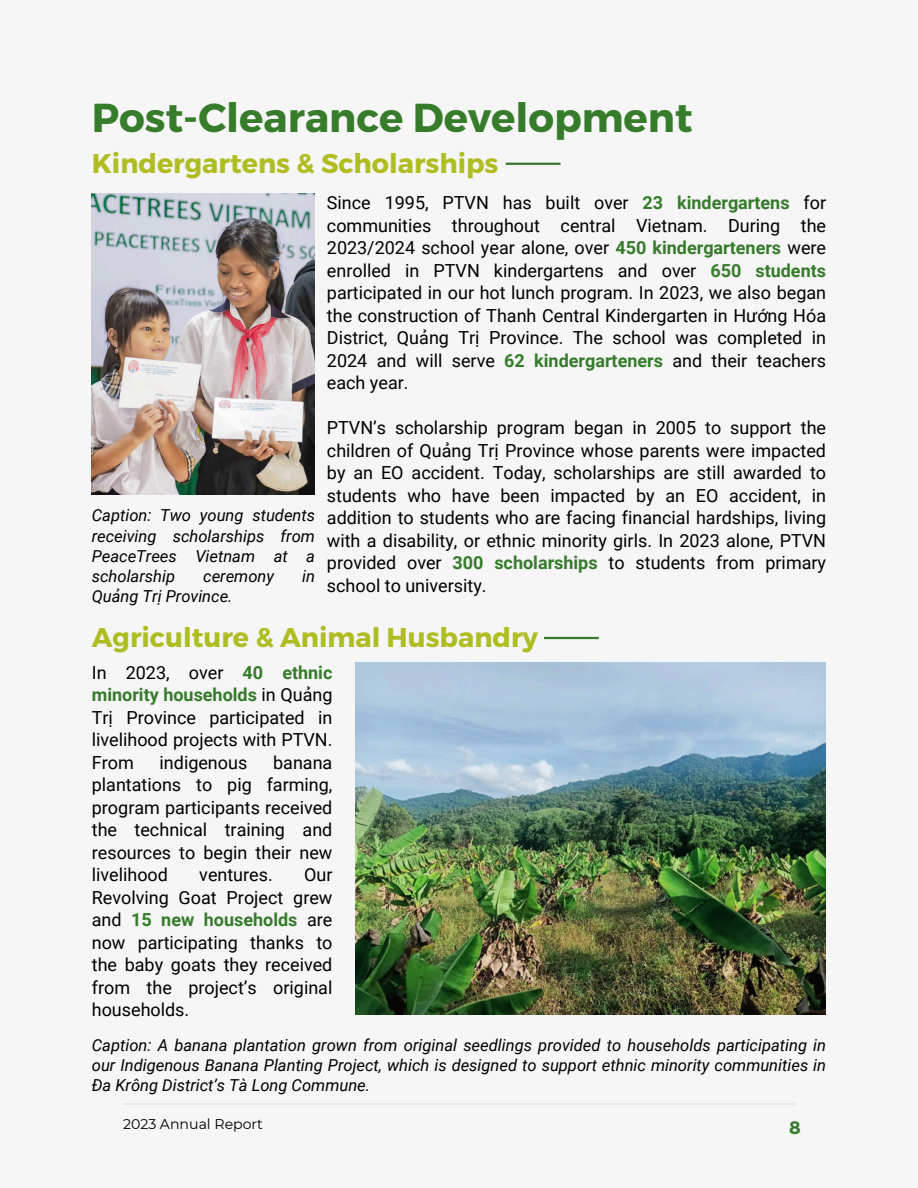
<style>
.page{position:relative;width:918px;height:1188px;background:#f6f6f6}
.page>*{position:absolute;margin:0;border:0;box-sizing:border-box;transform-origin:0 0}
.t1{font:700 40.35px "Montserrat";color:#367c2b}
.t2{font:700 27px "Montserrat";color:#aebd21}
.t3{font:700 27px "Montserrat";color:#afbd21}
.t4{font:18px/22.5px "Roboto";color:#000;text-align:justify}
.t5{font:700 18px "Montserrat";color:#357b2b}
.t6{font:italic 16.5px/20.2px "Roboto";color:#000;text-align:justify}
.t7{font:14.1px "Montserrat";color:#000}
.s1{font-weight:700;color:#357b2b}
</style>
<div class="page">
<hr style="left:123px;top:1103px;width:672px;height:2px;background:#000">
<img style="left:92px;top:193px;width:223px;height:302px">
<hr style="left:506px;top:163px;width:55px;height:2px;background:#357b2b">
<hr style="left:544px;top:637px;width:55px;height:2px;background:#357b2b">
<img style="left:355px;top:663px;width:471px;height:352px">
<p class="t1" style="left:92px;top:91px;width:602px">Post-Clearance Development</p>
<h3 class="t3" style="left:92px;top:146px;width:408px">Kindergartens &amp; Scholarships</h3>
<p class="t6" style="left:92px;top:506px;width:225px">Caption: Two young students receiving scholarships from PeaceTrees Vietnam at a scholarship</p>
<p class="t6" style="left:203px;top:566px;width:72px">ceremony</p>
<p class="t6" style="left:302px;top:566px;width:14px">in</p>
<p class="t6" style="left:92px;top:587px;width:142px">Quảng Trị Province.</p>
<h3 class="t4" style="left:327px;top:192px;width:501px">Since 1995, PTVN has built over <span class="s1">23 kindergartens</span> for communities throughout central Vietnam. During the 2023/2024 school year alone, over <span class="s1">450 kindergarteners</span> were enrolled in PTVN kindergartens and over <span class="s1">650 students </span>participated in our hot lunch program. In 2023, we also began the construction of Thanh Central Kindergarten in Hướng Hóa District, Quảng Trị Province. The school was completed in 2024 and will serve <span class="s1">62 kindergarteners</span> and their teachers each year.</h3>
<h2 class="t4" style="left:327px;top:417px;width:501px">PTVN’s scholarship program began in 2005 to support the children of Quảng Trị Province whose parents were impacted by an EO accident. Today, scholarships are still awarded to students who have been impacted by an EO accident, in addition to students who are facing financial hardships, living with a disability, or ethnic minority girls. In 2023 alone, PTVN provided over <span class="s1">300 scholarships</span> to students from primary school to university.</h2>
<p class="t2" style="left:92px;top:620px;width:448px">Agriculture &amp; Animal Husbandry</p>
<h3 class="t4" style="left:92px;top:661px;width:242px">In 2023, over <span class="s1">40 ethnic minority households</span> in Quảng Trị Province participated in livelihood projects with PTVN.<br>From</h3>
<h3 class="t4" style="left:92px;top:751px;width:242px;text-indent:181px">banana plantations to pig farming, program participants received the technical training and resources to begin their new livelihood</h3>
<h3 class="t4" style="left:160px;top:751px;width:89px">indigenous</h3>
<h3 class="t4" style="left:92px;top:864px;width:242px;text-indent:212px">Our Revolving Goat Project grew and <span class="s1">15 new households</span> are now participating thanks to the baby goats they received from the project’s original households.</h3>
<h3 class="t4" style="left:199px;top:864px;width:75px">ventures.</h3>
<p class="t6" style="left:92px;top:1035px;width:736px">Caption: A banana plantation grown from original seedlings provided to households participating in our Indigenous Banana Planting Project, which is designed to support ethnic minority communities in Đa Krông District’s Tà Long Commune.</p>
<h3 class="t7" style="left:123px;top:1115px;width:141px">2023 Annual Report</h3>
<h3 class="t5" style="left:789px;top:1116px;width:13px">8</h3>
</div>
